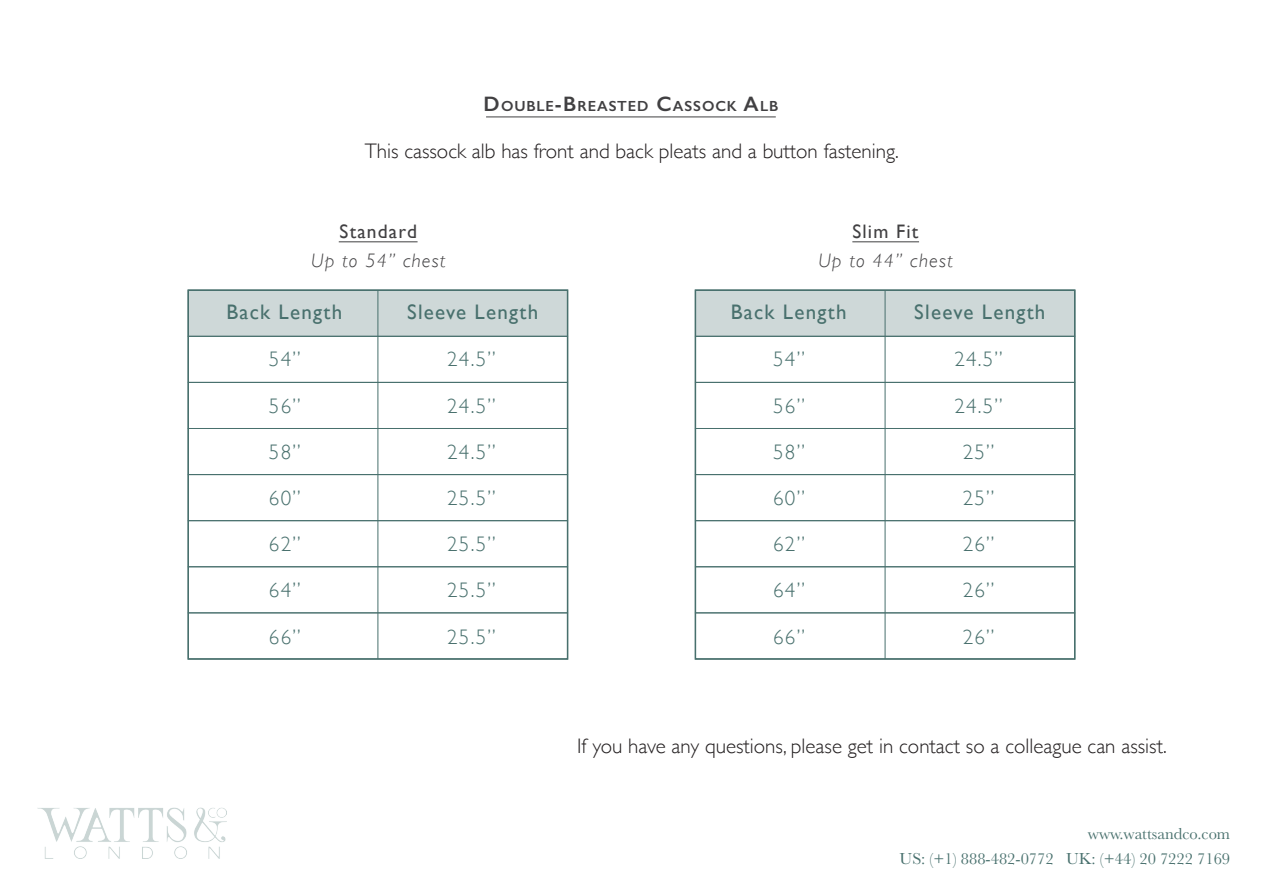
<style>
.page{position:relative;width:1263px;height:893px;background:#fff}
.page>*{position:absolute;margin:0;border:0;box-sizing:border-box;transform-origin:0 0}
.t1{font:300 21px "Gill Sans";color:#231f20}
.t2{font:300 21px/46.2px "Gill Sans";letter-spacing:.06em;color:#48706d}
.t3{font:21px "Gill Sans";letter-spacing:.06em;color:#48706d}
.t4{font:italic 300 19.5px "Gill Sans";letter-spacing:.06em;color:#414042}
.t5{font:19.5px "Gill Sans";letter-spacing:.06em;color:#414042}
.t6{font:16.5px/24.3px "Baskerville";color:#48706d;text-align:right}
.t7{font:600 14.7px "Gill Sans";letter-spacing:.06em;color:#414042}
.s1{font-size:21px}
</style>
<div class="page">
<img style="left:38px;top:807px;width:188px;height:51px">
<div style="left:188px;top:290px;width:380px;height:47px;background:#ced8d8"></div>
<div style="left:188px;top:382px;width:380px;height:47px;border:1px solid #48706d"></div>
<div style="left:188px;top:428px;width:380px;height:47px;border:1px solid #48706d"></div>
<div style="left:188px;top:474px;width:380px;height:47px;border:1px solid #48706d"></div>
<div style="left:188px;top:520px;width:380px;height:47px;border:1px solid #48706d"></div>
<div style="left:188px;top:566px;width:380px;height:47px;border:1px solid #48706d"></div>
<div style="left:188px;top:612px;width:380px;height:47px;border:1px solid #48706d"></div>
<hr style="left:377px;top:290px;width:1px;height:369px;background:#48706d">
<div style="left:188px;top:290px;width:380px;height:47px;border:1px solid #48706d"></div>
<div style="left:187px;top:289px;width:381px;height:371px;border:2px solid #48706d"></div>
<hr style="left:339px;top:242px;width:79px;height:1px;background:#414042">
<div style="left:695px;top:290px;width:380px;height:47px;background:#ced8d8"></div>
<div style="left:695px;top:382px;width:380px;height:47px;border:1px solid #48706d"></div>
<div style="left:695px;top:428px;width:380px;height:47px;border:1px solid #48706d"></div>
<div style="left:695px;top:474px;width:380px;height:47px;border:1px solid #48706d"></div>
<div style="left:695px;top:520px;width:380px;height:47px;border:1px solid #48706d"></div>
<div style="left:695px;top:566px;width:380px;height:47px;border:1px solid #48706d"></div>
<div style="left:695px;top:612px;width:380px;height:47px;border:1px solid #48706d"></div>
<hr style="left:885px;top:290px;width:1px;height:369px;background:#48706d">
<div style="left:695px;top:290px;width:380px;height:47px;border:1px solid #48706d"></div>
<div style="left:695px;top:289px;width:380px;height:371px;border:2px solid #48706d"></div>
<hr style="left:852px;top:242px;width:67px;height:1px;background:#414042">
<hr style="left:486px;top:117px;width:290px;height:1px;background:#414042">
<p class="t7" style="left:483px;top:97px;width:296px"><span class="s1">D</span>OUBLE<span class="s1">-B</span>REASTED <span class="s1">C</span>ASSOCK <span class="s1">A</span>LB</p>
<p class="t1" style="left:365px;top:135px;width:535px">This cassock alb has front and back pleats and a button fastening.</p>
<p class="t5" style="left:340px;top:220px;width:79px">Standard</p>
<p class="t4" style="left:311px;top:250px;width:136px">Up to 54” chest</p>
<p class="t3" style="left:226px;top:300px;width:117px">Back Length</p>
<p class="t3" style="left:407px;top:300px;width:133px">Sleeve Length</p>
<p class="t2" style="left:269px;top:335px;width:33px">54”<br>56”</p>
<p class="t2" style="left:269px;top:428px;width:33px">58”<br>60”</p>
<p class="t2" style="left:269px;top:520px;width:33px">62”<br>64”</p>
<p class="t2" style="left:269px;top:613px;width:33px">66”</p>
<p class="t2" style="left:447px;top:335px;width:50px;text-align:justify">24.5” 24.5” 24.5” 25.5”</p>
<p class="t2" style="left:447px;top:520px;width:50px">25.5”<br>25.5”</p>
<p class="t2" style="left:447px;top:613px;width:50px">25.5”</p>
<p class="t5" style="left:852px;top:220px;width:68px">Slim Fit</p>
<p class="t4" style="left:818px;top:250px;width:136px">Up to 44” chest</p>
<p class="t3" style="left:731px;top:300px;width:117px">Back Length</p>
<p class="t3" style="left:914px;top:300px;width:133px">Sleeve Length</p>
<p class="t2" style="left:773px;top:335px;width:33px">54”<br>56”</p>
<p class="t2" style="left:773px;top:428px;width:33px">58”<br>60”</p>
<p class="t2" style="left:773px;top:520px;width:33px">62”<br>64”</p>
<p class="t2" style="left:773px;top:613px;width:33px">66”</p>
<p class="t2" style="left:954px;top:335px;width:50px;text-align:center">24.5”<br>24.5”<br>25”<br>25”</p>
<p class="t2" style="left:963px;top:520px;width:33px">26”<br>26”</p>
<p class="t2" style="left:963px;top:613px;width:33px">26”</p>
<p class="t1" style="left:577px;top:729px;width:591px">If you have any questions, please get in contact so a colleague can assist.</p>
<p class="t6" style="left:900px;top:822px;width:332px">www.wattsandco.com<br>US: (+1) 888-482-0772 UK: (+44) 20 7222 7169</p>
</div>
